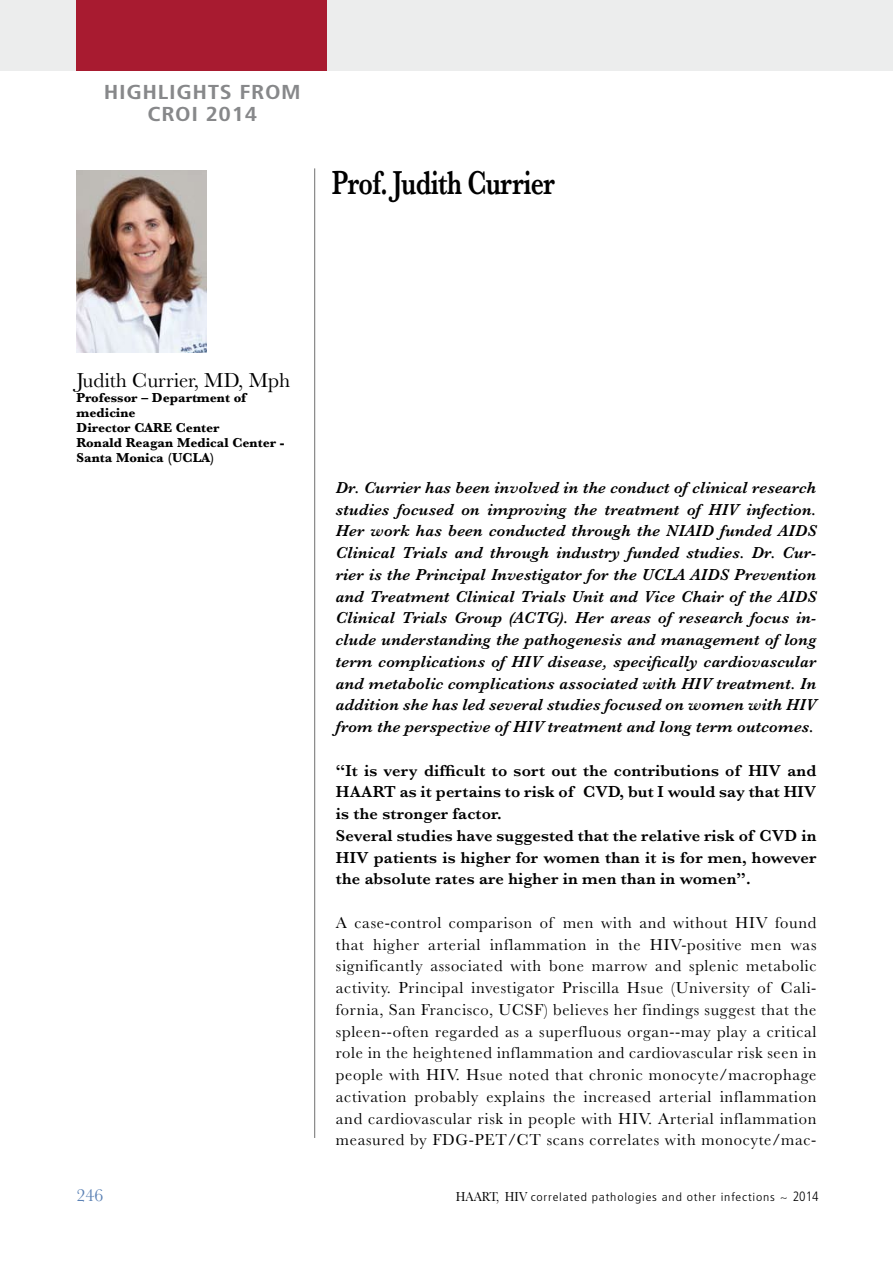
<style>
.page{position:relative;width:893px;height:1263px;background:#fff}
.page>*{position:absolute;margin:0;border:0;box-sizing:border-box;transform-origin:0 0}
.t1{font:600 34.5px "Baskerville";letter-spacing:-.025em;color:#000;scale:.75 1}
.t2{font:21px "Baskerville";color:#000}
.t3{font:700 condensed 20.1px/22.5px "Frutiger";letter-spacing:.025em;color:#87888a;scale:1.19 1}
.t4{font:18px "Baskerville";color:#5c82b5}
.t5{font:italic 600 16.5px/21.8px "Baskerville";letter-spacing:.01em;color:#000;text-align:justify}
.t6{font:16.5px/21.8px "Baskerville";letter-spacing:.04em;color:#000;text-align:justify}
.t7{font:600 16.5px/21.8px "Baskerville";letter-spacing:.01em;color:#000}
.t8{font:700 13.5px/15px "Baskerville";color:#000}
.t9{font:300 condensed 11.55px "Frutiger";letter-spacing:.06em;color:#000;scale:1.18 1}
.s1{font-family:"Baskerville";font-weight:400;font-stretch:normal;font-size:13.5px}
.s2{font-size:13.5px}
</style>
<div class="page">
<div style="left:0;top:0;width:893px;height:71px;background:#eceded"></div>
<div style="left:77px;top:0;width:250px;height:71px;background:#a81b30"></div>
<hr style="left:314px;top:168px;width:1px;height:970px;background:#808080">
<img style="left:77px;top:170px;width:130px;height:182px">
<p class="t3" style="left:147px;top:81px;width:102px;text-indent:-43px">HIGHLIGHTS FROM<br>CROI 2014</p>
<h1 class="t1" style="left:332px;top:163px;width:299px">Prof. Judith Currier</h1>
<p class="t2" style="left:77px;top:368px;width:215px">Judith Currier, MD, Mph</p>
<p class="t8" style="left:77px;top:390px;width:209px">Professor – Department of medicine<br>Director CARE Center<br>Ronald Reagan Medical Center -<br>Santa Monica (UCLA)</p>
<p class="t5" style="left:336px;top:477px;width:482px">Dr. Currier has been involved in the conduct of clinical research studies focused on improving the treatment of HIV infection.<br>Her work has been conducted through the NIAID funded AIDS Clinical Trials and through industry funded studies. Dr. Cur&shy;rier is the Principal Investigator for the UCLA AIDS Prevention and Treatment Clinical Trials Unit and Vice Chair of the AIDS Clinical Trials Group (ACTG). Her areas of research focus in&shy;clude understanding the pathogenesis and management of long term complications of HIV disease, specifically cardiovascular and metabolic complications associated with HIV treatment. In addition she has led several studies focused on women with HIV from the perspective of HIV treatment and long term outcomes.</p>
<p class="t7" style="left:336px;top:759px;width:482px">“It is very difficult to sort out the contributions of HIV and HAART as it pertains to risk of CVD, but I would say that HIV is the stronger factor.<br>Several studies have suggested that the relative risk of CVD in HIV patients is higher for women than it is for men, however the absolute rates are higher in men than in women”.</p>
<p class="t6" style="left:336px;top:912px;width:482px">A case-control comparison of men with and without HIV found that higher arterial inflammation in the HIV-positive men was significantly associated with bone marrow and splenic metabolic activity. Principal investigator Priscilla Hsue (University of Cali&shy;fornia, San Francisco, UCSF) believes her findings suggest that the spleen--often regarded as a superfluous organ--may play a critical role in the heightened inflammation and cardiovascular risk seen in people with HIV. Hsue noted that chronic monocyte/macrophage activation probably explains the increased arterial inflammation and cardiovascular risk in people with HIV. Arterial inflammation measured by FDG-PET/CT scans correlates with monocyte/mac-</p>
<p class="t4" style="left:77px;top:1185px;width:28px">246</p>
<p class="t9" style="left:456px;top:1190px;width:309px"><span class="s1">HAART, HIV</span> correlated pathologies and other infections ~ <span class="s2">2014</span></p>
</div>
